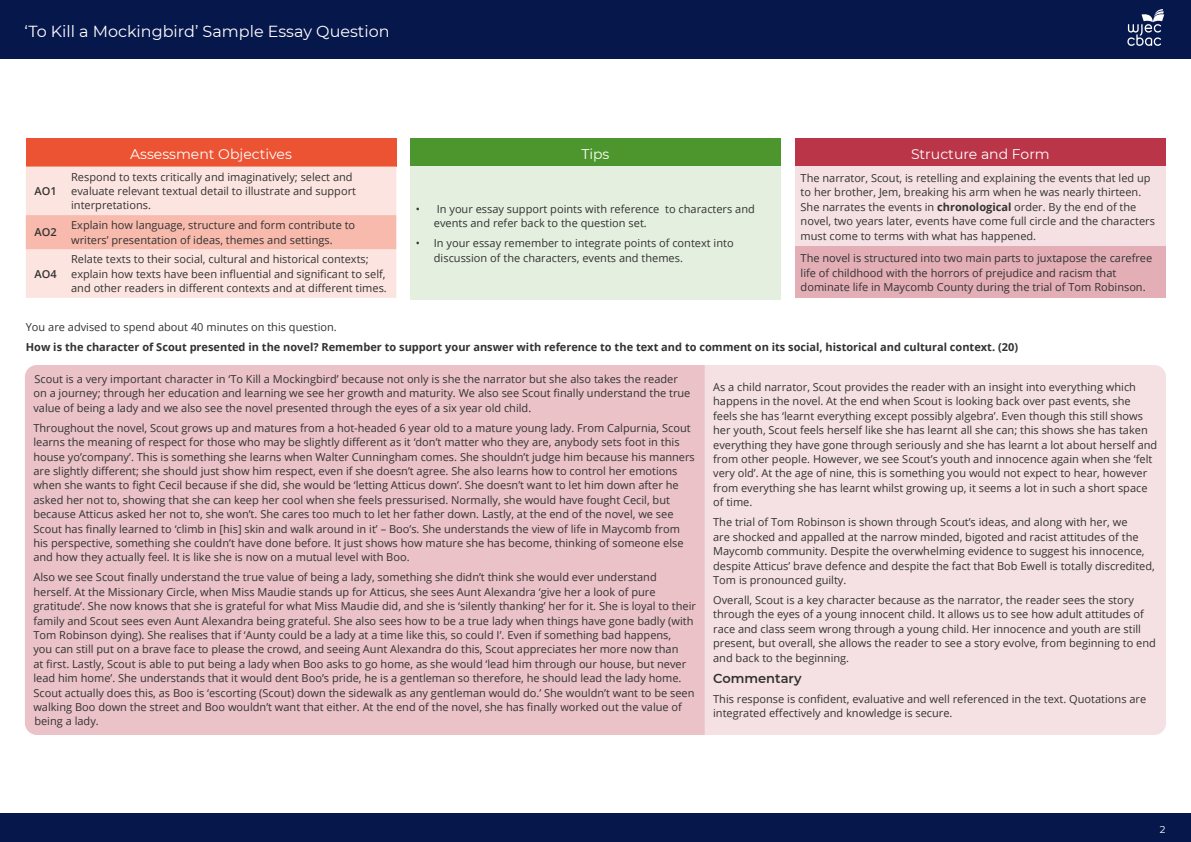
<style>
.page{position:relative;width:1191px;height:842px;background:#fff}
.page>*{position:absolute;margin:0;border:0;box-sizing:border-box;transform-origin:0 0}
.t1{font:16px "Montserrat";color:#fff}
.t2{font:14px "Montserrat";color:#fff}
.t3{font:600 13px "Montserrat";color:#333232}
.t4{font:11px/14.4px "Open Sans";color:#333232}
.t5{font:700 11px "Open Sans";color:#333232}
.t6{font:600 11px "Open Sans";color:#333232}
.t7{font:10px "Montserrat";color:#fff}
.s1{font-weight:700}
</style>
<div class="page">
<div style="left:0;top:0;width:1191px;height:58px;background:#06174b"></div>
<svg style="left:1127px;top:9px;width:37px;height:37px"></svg>
<div style="left:0;top:814px;width:1191px;height:28px;background:#06174b"></div>
<div style="left:25px;top:365px;width:679px;height:370px;background:#eac2c8"></div>
<svg style="left:704px;top:365px;width:462px;height:370px;background:#f4dfe1"></svg>
<div style="left:26px;top:138px;width:370px;height:29px;background:#ec5333"></div>
<div style="left:26px;top:167px;width:370px;height:131px;background:#fce5e0"></div>
<div style="left:26px;top:215px;width:370px;height:34px;background:#f7baad"></div>
<div style="left:410px;top:138px;width:370px;height:29px;background:#4d962d"></div>
<div style="left:410px;top:167px;width:370px;height:133px;background:#e4efdf"></div>
<div style="left:795px;top:138px;width:370px;height:29px;background:#ba3548"></div>
<div style="left:795px;top:167px;width:370px;height:80px;background:#f5e1e3"></div>
<div style="left:795px;top:247px;width:370px;height:51px;background:#e3aeb6"></div>
<h1 class="t1" style="left:25px;top:20px;width:366px">‘To Kill a Mockingbird’ Sample Essay Question</h1>
<p class="t6" style="left:35px;top:183px;width:24px">AO1</p>
<p class="t2" style="left:130px;top:145px;width:163px">Assessment Objectives</p>
<p class="t4" style="left:71px;top:169px;width:286px">Respond to texts critically and imaginatively; select and evaluate relevant textual detail to illustrate and support interpretations.</p>
<p class="t6" style="left:35px;top:225px;width:24px">AO2</p>
<p class="t4" style="left:71px;top:218px;width:285px">Explain how language, structure and form contribute to writers’ presentation of ideas, themes and settings.</p>
<p class="t6" style="left:35px;top:266px;width:24px">AO4</p>
<p class="t4" style="left:71px;top:252px;width:317px">Relate texts to their social, cultural and historical contexts; explain how texts have been influential and significant to self, and other readers in different contexts and at different times.</p>
<p class="t2" style="left:581px;top:145px;width:29px">Tips</p>
<p class="t4" style="left:434px;top:201px;width:322px;text-indent:-18px">• In your essay support points with reference to characters and events and refer back to the question set.</p>
<p class="t4" style="left:434px;top:236px;width:301px;text-indent:-18px">• In your essay remember to integrate points of context into discussion of the characters, events and themes.</p>
<p class="t2" style="left:911px;top:145px;width:140px">Structure and Form</p>
<p class="t4" style="left:800px;top:171px;width:356px">The narrator, Scout, is retelling and explaining the events that led up to her brother, Jem, breaking his arm when he was nearly thirteen.<br>She narrates the events in <span class="s1">chronological</span> order. By the end of the novel, two years later, events have come full circle and the characters must come to terms with what has happened.</p>
<p class="t4" style="left:800px;top:251px;width:353px">The novel is structured into two main parts to juxtapose the carefree life of childhood with the horrors of prejudice and racism that dominate life in Maycomb County during the trial of Tom Robinson.</p>
<p class="t4" style="left:26px;top:319px;width:312px">You are advised to spend about 40 minutes on this question.</p>
<p class="t5" style="left:26px;top:339px;width:993px">How is the character of Scout presented in the novel? Remember to support your answer with reference to the text and to comment on its social, historical and cultural context. (20)</p>
<p class="t4" style="left:33px;top:371px;width:658px">Scout is a very important character in ‘To Kill a Mockingbird’ because not only is she the narrator but she also takes the reader on a journey; through her education and learning we see her growth and maturity. We also see Scout finally understand the true value of being a lady and we also see the novel presented through the eyes of a six year old child.</p>
<p class="t4" style="left:33px;top:420px;width:663px">Throughout the novel, Scout grows up and matures from a hot-headed 6 year old to a mature young lady. From Calpurnia, Scout learns the meaning of respect for those who may be slightly different as it ‘don’t matter who they are, anybody sets foot in this house yo’company’. This is something she learns when Walter Cunningham comes. She shouldn’t judge him because his manners are slightly different; she should just show him respect, even if she doesn’t agree. She also learns how to control her emotions when she wants to fight Cecil because if she did, she would be ‘letting Atticus down’. She doesn’t want to let him down after he asked her not to, showing that she can keep her cool when she feels pressurised. Normally, she would have fought Cecil, but because Atticus asked her not to, she won’t. She cares too much to let her father down. Lastly, at the end of the novel, we see Scout has finally learned to ‘climb in [his] skin and walk around in it’ – Boo’s. She understands the view of life in Maycomb from his perspective, something she couldn’t have done before. It just shows how mature she has become, thinking of someone else and how they actually feel. It is like she is now on a mutual level with Boo.</p>
<p class="t4" style="left:33px;top:570px;width:664px">Also we see Scout finally understand the true value of being a lady, something she didn’t think she would ever understand herself. At the Missionary Circle, when Miss Maudie stands up for Atticus, she sees Aunt Alexandra ‘give her a look of pure gratitude’. She now knows that she is grateful for what Miss Maudie did, and she is ‘silently thanking’ her for it. She is loyal to their family and Scout sees even Aunt Alexandra being grateful. She also sees how to be a true lady when things have gone badly (with Tom Robinson dying). She realises that if ‘Aunty could be a lady at a time like this, so could I’. Even if something bad happens,<br>you can still put on a brave face to please the crowd, and seeing Aunt Alexandra do this, Scout appreciates her more now than<br>at first. Lastly, Scout is able to put being a lady when Boo asks to go home, as she would ‘lead him through our house, but never lead him home’. She understands that it would dent Boo’s pride, he is a gentleman so therefore, he should lead the lady home.<br>Scout actually does this, as Boo is ‘escorting (Scout) down the sidewalk as any gentleman would do.’ She wouldn’t want to be seen walking Boo down the street and Boo wouldn’t want that either. At the end of the novel, she has finally worked out the value of being a lady.</p>
<p class="t4" style="left:713px;top:380px;width:446px">As a child narrator, Scout provides the reader with an insight into everything which happens in the novel. At the end when Scout is looking back over past events, she feels she has ‘learnt everything except possibly algebra’. Even though this still shows her youth, Scout feels herself like she has learnt all she can; this shows she has taken everything they have gone through seriously and she has learnt a lot about herself and from other people. However, we see Scout’s youth and innocence again when she ‘felt very old’. At the age of nine, this is something you would not expect to hear, however from everything she has learnt whilst growing up, it seems a lot in such a short space of time.</p>
<p class="t4" style="left:713px;top:515px;width:443px">The trial of Tom Robinson is shown through Scout’s ideas, and along with her, we<br>are shocked and appalled at the narrow minded, bigoted and racist attitudes of the Maycomb community. Despite the overwhelming evidence to suggest his innocence, despite Atticus’ brave defence and despite the fact that Bob Ewell is totally discredited, Tom is pronounced guilty.</p>
<p class="t4" style="left:713px;top:592px;width:444px">Overall, Scout is a key character because as the narrator, the reader sees the story through the eyes of a young innocent child. It allows us to see how adult attitudes of race and class seem wrong through a young child. Her innocence and youth are still present, but overall, she allows the reader to see a story evolve, from beginning to end and back to the beginning.</p>
<p class="t3" style="left:713px;top:669px;width:90px">Commentary</p>
<p class="t4" style="left:713px;top:691px;width:434px">This response is confident, evaluative and well referenced in the text. Quotations are integrated effectively and knowledge is secure.</p>
<p class="t7" style="left:1159px;top:822px;width:7px">2</p>
</div>
